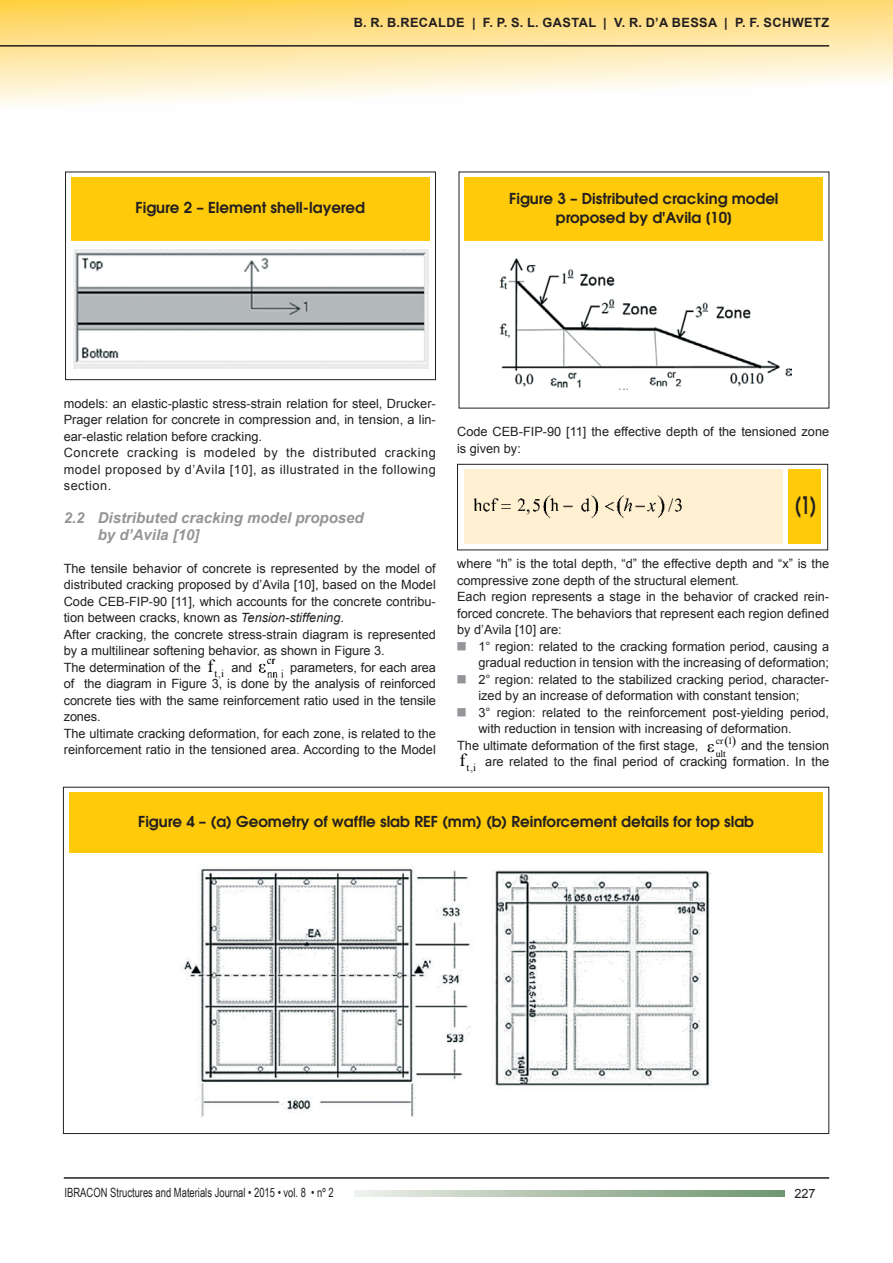
<style>
.page{position:relative;width:893px;height:1263px;background:#fff}
.page>*{position:absolute;margin:0;border:0;box-sizing:border-box;transform-origin:0 0}
.t1{font:600 24px "Avant Garde";color:#231f20;scale:.67 1}
.t2{font:17.85px "Times New Roman";color:#000001}
.t3{font:17.4px "Times New Roman";color:#000001}
.t4{font:600 15px/19px "Avant Garde";color:#231f20;text-align:center}
.t5{font:italic 700 15px/16.5px "Arial";color:#939598}
.t6{font:12.75px/16.5px "Arial";color:#231f20}
.t7{font:700 12.75px "Arial";letter-spacing:.035em;color:#231f20}
.t8{font:12.75px "Arial Narrow";color:#231f20;scale:.9 1}
.t9{font:10.5px "Times New Roman";color:#000001}
.t10{font:9.75px/13px "Times New Roman";color:#000001}
.s1{font-style:italic}
.s2{color:#939598}
</style>
<div class="page">
<svg style="left:0;top:0;width:893px;height:105px"></svg>
<hr style="left:64px;top:1177px;width:765px;height:2px;background:#231f20">
<hr style="left:0;top:45px;width:829px;height:2px;background:#231f20">
<svg style="left:354px;top:1190px;width:431px;height:6px;background:#acc0aa"></svg>
<img style="left:258px;top:658px;width:26px;height:20px">
<div style="left:457px;top:464px;width:371px;height:86px;border:1px solid #231f20"></div>
<div style="left:789px;top:470px;width:32px;height:74px;background:#feca0a"></div>
<div style="left:464px;top:470px;width:318px;height:74px;background:#fef0d0"></div>
<img style="left:473px;top:495px;width:209px;height:23px">
<div style="left:65px;top:172px;width:371px;height:208px;border:1px solid #231f20"></div>
<div style="left:71px;top:177px;width:359px;height:63px;background:#feca0a"></div>
<img style="left:73px;top:249px;width:355px;height:119px">
<div style="left:464px;top:177px;width:359px;height:63px;background:#feca0a"></div>
<img style="left:499px;top:258px;width:293px;height:133px">
<div style="left:70px;top:792px;width:753px;height:61px;background:#feca0a"></div>
<img style="left:183px;top:868px;width:529px;height:249px">
<p class="t7" style="left:354px;top:14px;width:477px">B. R. B.RECALDE | F. P. S. L. GASTAL | V. R. D’A BESSA | P. F. SCHWETZ</p>
<p class="t4" style="left:136px;top:197px;width:231px">Figure 2 – Element shell-layered</p>
<p class="t4" style="left:509px;top:188px;width:271px">Figure 3 – Distributed cracking model proposed by d'Avila [10]</p>
<p class="t6" style="left:64px;top:395px;width:374px">models: an elastic-plastic stress-strain relation for steel, Drucker-Prager relation for concrete in compression and, in tension, a lin&shy;ear-elastic relation before cracking.<br>Concrete cracking is modeled by the distributed cracking model proposed by d’Avila [10], as illustrated in the following section.</p>
<p class="t5" style="left:98px;top:510px;width:267px;text-indent:-34px">2.2 Distributed cracking model proposed by d’Avila [10]</p>
<p class="t6" style="left:64px;top:560px;width:374px">The tensile behavior of concrete is represented by the model of distributed cracking proposed by d’Avila [10], based on the Model Code CEB-FIP-90 [11], which accounts for the concrete contribu&shy;tion between cracks, known as <span class="s1">Tension-stiffening</span>.<br>After cracking, the concrete stress-strain diagram is represented by a multilinear softening behavior, as shown in Figure 3.<br>The determination of the <sub>t,i</sub></p>
<h2 class="t2" style="left:207px;top:653px;width:7px">f</h2>
<p class="t6" style="left:231px;top:659px;width:23px">and</p>
<p class="t6" style="left:64px;top:659px;width:374px;text-indent:226px">parameters, for each area of the diagram in Figure 3, is done by the analysis of reinforced concrete ties with the same reinforcement ratio used in the tensile zones.<br>The ultimate cracking deformation, for each zone, is related to the reinforcement ratio in the tensioned area. According to the Model</p>
<p class="t6" style="left:457px;top:423px;width:374px">Code CEB-FIP-90 [11] the effective depth of the tensioned zone is given by:</p>
<h1 class="t1" style="left:795px;top:490px;width:33px">(1)</h1>
<p class="t6" style="left:457px;top:555px;width:374px">where “h” is the total depth, “d” the effective depth and “x” is the compressive zone depth of the structural element.<br>Each region represents a stage in the behavior of cracked rein&shy;forced concrete. The behaviors that represent each region defined by d’Avila [10] are:</p>
<p class="t6" style="left:457px;top:638px;width:374px;text-align:right"><span class="s2">■</span> 1° region: related to the cracking formation period, causing a gradual reduction in tension with the increasing of deformation;</p>
<p class="t6" style="left:478px;top:671px;width:352px;text-indent:-21px"><span class="s2">■</span> 2° region: related to the stabilized cracking period, character&shy;ized by an increase of deformation with constant tension;</p>
<p class="t6" style="left:457px;top:704px;width:374px"><span class="s2">■</span> 3° region: related to the reinforcement post-yielding period,</p>
<p class="t6" style="left:478px;top:720px;width:315px">with reduction in tension with increasing of deformation.</p>
<p class="t6" style="left:457px;top:737px;width:243px">The ultimate deformation of the first stage,</p>
<p class="t10" style="left:716px;top:733px;width:19px">cr 1 ult</p>
<h3 class="t3" style="left:707px;top:734px;width:9px">ε</h3>
<p class="t6" style="left:741px;top:737px;width:89px">and the tension</p>
<h2 class="t2" style="left:460px;top:748px;width:7px">f</h2>
<p class="t6" style="left:485px;top:753px;width:345px">are related to the final period of cracking formation. In the</p>
<p class="t9" style="left:467px;top:760px;width:11px">t,i</p>
<p class="t4" style="left:138px;top:811px;width:617px">Figure 4 – (a) Geometry of waffle slab REF (mm) (b) Reinforcement details for top slab</p>
<p class="t8" style="left:65px;top:1183px;width:300px">IBRACON Structures and Materials Journal • 2015 • vol. 8 • nº 2</p>
<p class="t6" style="left:794px;top:1185px;width:23px">227</p>
</div>
